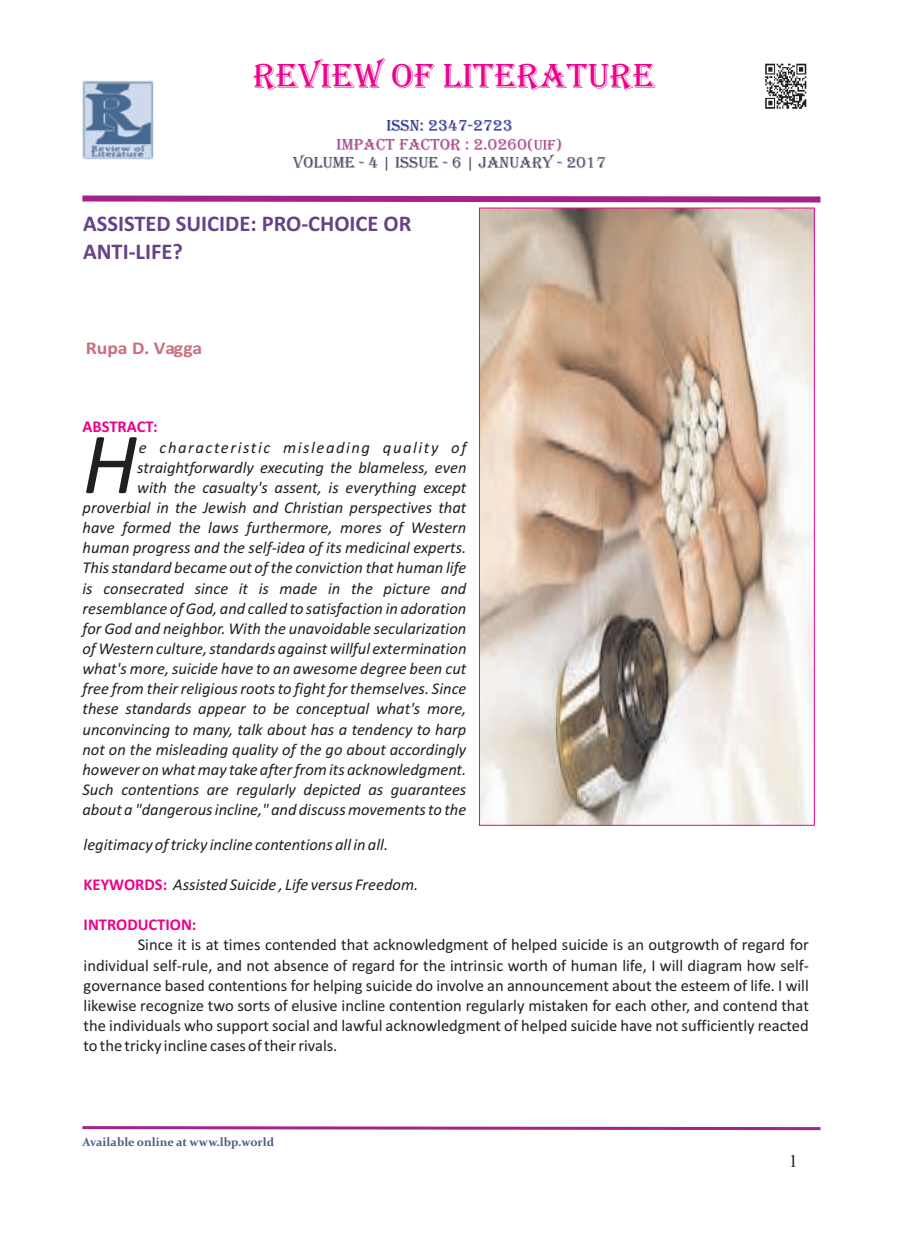
<style>
.page{position:relative;width:898px;height:1242px;background:#fff}
.page>*{position:absolute;margin:0;border:0;box-sizing:border-box;transform-origin:0 0}
.t1{font:italic 87.75px "Calibri";color:#231f20}
.t2{font:36px "Algerian";color:#ed028c}
.t3{font:700 22.5px/27.5px "Calibri";color:#674287}
.t4{font:700 18px "Calibri";color:#c96e80;scale:1.09 1}
.t5{font:18px "Times New Roman";color:#231f20}
.t6{font:italic 16.5px/20.1px "Calibri";color:#231f20;text-align:right}
.t7{font:16.5px/20.1px "Calibri";color:#231f20;text-align:justify}
.t8{font:16.5px/18.3px "Algerian";color:#a54586;text-align:center}
.t9{font:italic 16.5px "Calibri";letter-spacing:.095em;color:#231f20}
.t10{font:16.5px "Algerian";color:#4f4b69}
.t11{font:700 16.5px "Calibri";color:#ed028c}
.t12{font:700 12px "Constantia";color:#485e88}
.s1{color:#2e3092}
.s2{font-size:15px}
.s3{font-weight:700;font-style:normal;color:#ed028c}
</style>
<div class="page">
<svg style="left:82px;top:1126px;width:739px;height:5px"></svg>
<img style="left:481px;top:210px;width:331px;height:613px">
<svg style="left:82px;top:195px;width:739px;height:8px;background:#b95aaa"></svg>
<img style="left:765px;top:63px;width:42px;height:46px">
<img style="left:82px;top:81px;width:71px;height:79px">
<h2 class="t2" style="left:253px;top:56px;width:403px">REVIEW OF LITERATURE</h2>
<p class="t8" style="left:336px;top:117px;width:227px"><span class="s1">ISSN: 2347-2723<br></span>IMPACT FACTOR : 2.0260<span class="s2">(UIF)</span></p>
<p class="t10" style="left:293px;top:153px;width:314px">VOLUME - 4 | ISSUE - 6 | JANUARY - 2017</p>
<h3 class="t3" style="left:83px;top:212px;width:330px">ASSISTED SUICIDE: PRO-CHOICE OR<br>ANTI-LIFE?</h3>
<p class="t4" style="left:86px;top:340px;width:108px">Rupa D. Vagga</p>
<p class="t11" style="left:82px;top:420px;width:76px">ABSTRACT:</p>
<p class="t9" style="left:139px;top:440px;width:329px">e characteristic misleading quality of</p>
<h1 class="t1" style="left:82px;top:427px;width:56px">H</h1>
<p class="t6" style="left:82px;top:458px;width:385px">straightforwardly executing the blameless, even<br>with the casualty's assent, is everything except proverbial in the Jewish and Christian perspectives that have formed the laws furthermore, mores of Western human progress and the self-idea of its medicinal experts.<br>This standard became out of the conviction that human life is consecrated since it is made in the picture and resemblance of God, and called to satisfaction in adoration for God and neighbor. With the unavoidable secularization of Western culture, standards against willful extermination what's more, suicide have to an awesome degree been cut free from their religious roots to fight for themselves. Since these standards appear to be conceptual what's more, unconvincing to many, talk about has a tendency to harp not on the misleading quality of the go about accordingly however on what may take after from its acknowledgment.<br>Such contentions are regularly depicted as guarantees about a "dangerous incline," and discuss movements to the</p>
<p class="t6" style="left:84px;top:835px;width:306px">legitimacy of tricky incline contentions all in all.</p>
<p class="t6" style="left:84px;top:876px;width:336px"><span class="s3">KEYWORDS:</span> Assisted Suicide , Life versus Freedom.</p>
<p class="t11" style="left:84px;top:918px;width:114px">INTRODUCTION:</p>
<p class="t7" style="left:84px;top:936px;width:726px;text-indent:54px">Since it is at times contended that acknowledgment of helped suicide is an outgrowth of regard for individual self-rule, and not absence of regard for the intrinsic worth of human life, I will diagram how self&shy;governance based contentions for helping suicide do involve an announcement about the esteem of life. I will likewise recognize two sorts of elusive incline contention regularly mistaken for each other, and contend that the individuals who support social and lawful acknowledgment of helped suicide have not sufficiently reacted to the tricky incline cases of their rivals.</p>
<p class="t12" style="left:82px;top:1137px;width:193px">Available online at www.lbp.world</p>
<p class="t5" style="left:788px;top:1154px;width:10px">1</p>
</div>
